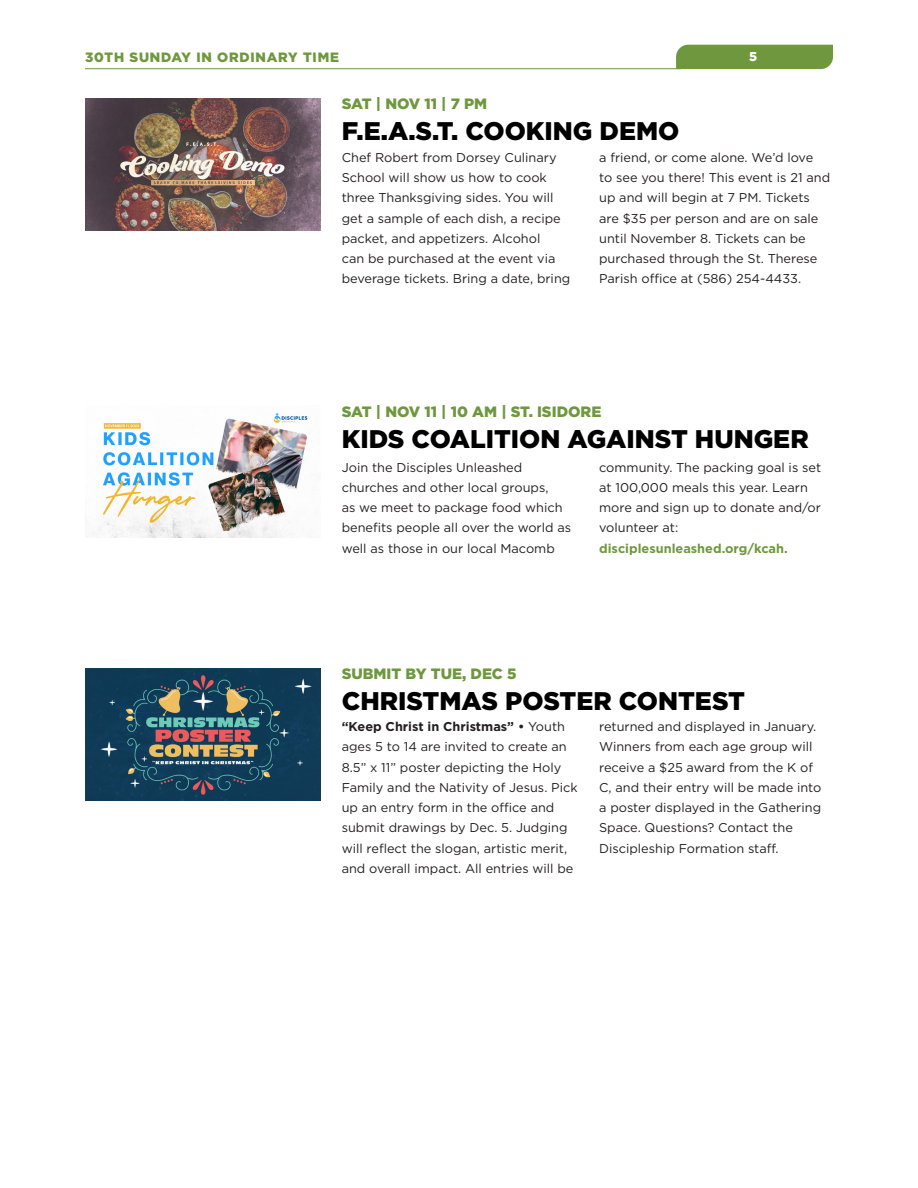
<style>
.page{position:relative;width:918px;height:1188px;background:#fff}
.page>*{position:absolute;margin:0;border:0;box-sizing:border-box;transform-origin:0 0}
.Event_Title{font:900 25.5px "Gotham";color:#000}
.Event_Date{font:900 15px "Gotham";color:#6f983e}
.t1{font:900 13.5px "Gotham";color:#6f983e}
.t2{font:12.75px/20.2px "Gotham";color:#231f20}
.t3{font:900 12.75px "Gotham";color:#fff}
.s1{font-weight:700;color:#6f983e}
.s2{font-weight:700}
</style>
<div class="page">
<hr style="left:85px;top:68px;width:596px;height:1px;background:#6f983e">
<div style="left:676px;top:45px;width:157px;height:24px;background:#6f983e"></div>
<img style="left:85px;top:668px;width:235px;height:133px">
<img style="left:85px;top:412px;width:223px;height:126px">
<img style="left:85px;top:98px;width:235px;height:133px">
<p class="t1" style="left:85px;top:48px;width:256px">30TH SUNDAY IN ORDINARY TIME</p>
<p class="t3" style="left:749px;top:48px;width:10px">5</p>
<p class="Event_Date" style="left:342px;top:93px;width:147px">SAT | NOV 11 | 7 PM</p>
<p class="Event_Title" style="left:342px;top:113px;width:339px">F.E.A.S.T. COOKING DEMO</p>
<p class="t2" style="left:342px;top:147px;width:230px">Chef Robert from Dorsey Culinary School will show us how to cook three Thanksgiving sides. You will get a sample of each dish, a recipe packet, and appetizers. Alcohol<br>can be purchased at the event via beverage tickets. Bring a date, bring</p>
<p class="t2" style="left:599px;top:147px;width:232px">a friend, or come alone. We’d love<br>to see you there! This event is 21 and up and will begin at 7 PM. Tickets are $35 per person and are on sale until November 8. Tickets can be purchased through the St. Therese Parish office at (586) 254-4433.</p>
<p class="Event_Date" style="left:342px;top:402px;width:261px">SAT | NOV 11 | 10 AM | ST. ISIDORE</p>
<p class="Event_Title" style="left:342px;top:422px;width:468px">KIDS COALITION AGAINST HUNGER</p>
<p class="t2" style="left:342px;top:457px;width:231px">Join the Disciples Unleashed churches and other local groups,<br>as we meet to package food which benefits people all over the world as well as those in our local Macomb</p>
<p class="t2" style="left:599px;top:457px;width:224px">community. The packing goal is set at 100,000 meals this year. Learn more and sign up to donate and/or volunteer at: <span class="s1">disciplesunleashed.org/kcah.</span></p>
<p class="Event_Date" style="left:342px;top:664px;width:176px">SUBMIT BY TUE, DEC 5</p>
<p class="Event_Title" style="left:342px;top:684px;width:405px">CHRISTMAS POSTER CONTEST</p>
<p class="t2" style="left:342px;top:716px;width:237px"><span class="s2">“Keep Christ in Christmas” •</span> Youth ages 5 to 14 are invited to create an 8.5” x 11” poster depicting the Holy Family and the Nativity of Jesus. Pick up an entry form in the office and submit drawings by Dec. 5. Judging will reflect the slogan, artistic merit, and overall impact. All entries will be</p>
<p class="t2" style="left:599px;top:716px;width:224px">returned and displayed in January.<br>Winners from each age group will receive a $25 award from the K of<br>C, and their entry will be made into a poster displayed in the Gathering<br>Space. Questions? Contact the<br>Discipleship Formation staff.</p>
</div>
